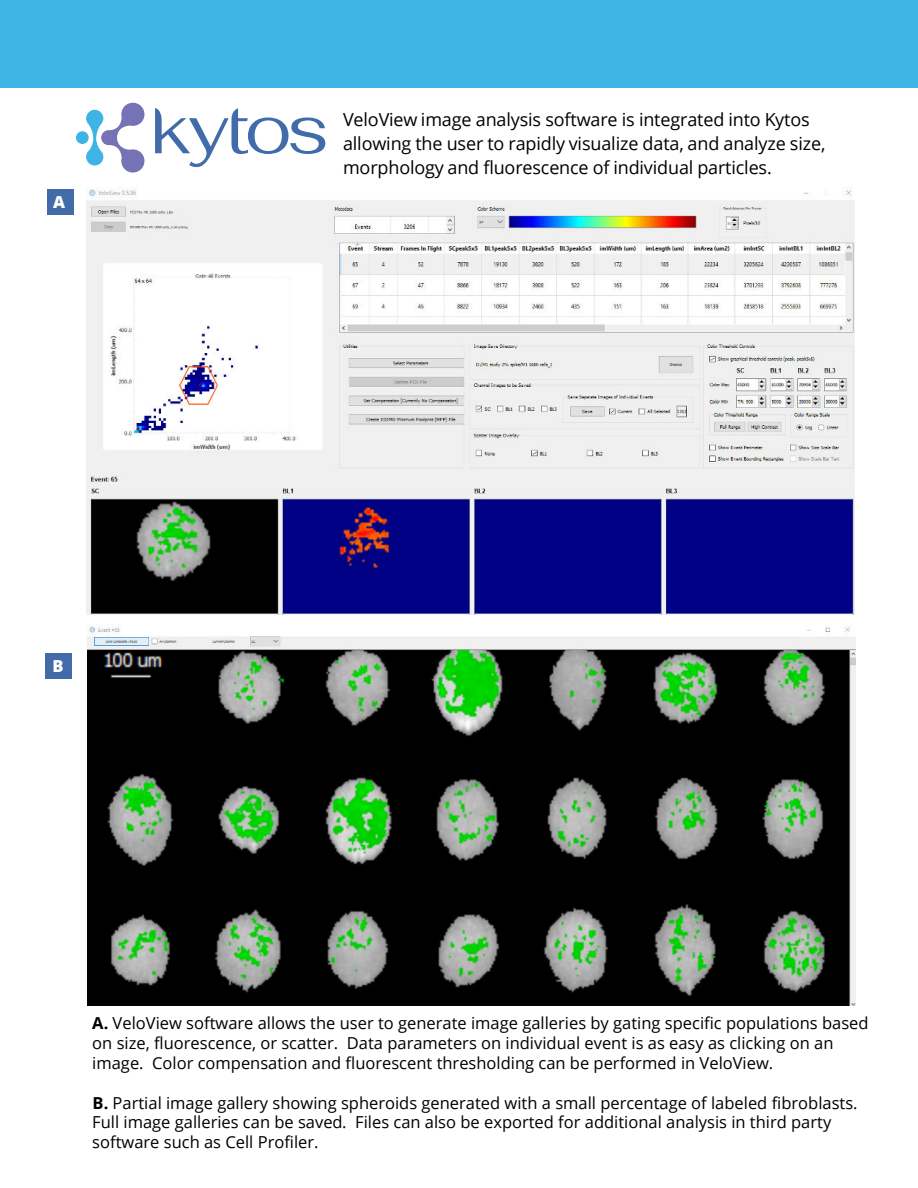
<style>
.page{position:relative;width:918px;height:1188px;background:#fff}
.page>*{position:absolute;margin:0;border:0;box-sizing:border-box;transform-origin:0 0}
.t1{font:18px/24.2px "Open Sans";letter-spacing:-.01em;color:#000}
.t2{font:16.5px/19.8px "Open Sans";color:#000}
.t3{font:800 16.5px "Open Sans";color:#fff}
.s1{font-weight:700}
</style>
<div class="page">
<svg style="left:817px;top:1005px;width:35px;height:1px"></svg>
<svg style="left:750px;top:1005px;width:35px;height:1px"></svg>
<svg style="left:86px;top:102px;width:59px;height:71px"></svg>
<div style="left:76px;top:131px;width:13px;height:13px;background:#3eb4e4;border-radius:50%"></div>
<svg style="left:155px;top:108px;width:170px;height:59px"></svg>
<div style="left:45px;top:653px;width:27px;height:26px;background:#426baa"></div>
<div style="left:47px;top:189px;width:27px;height:26px;background:#426baa"></div>
<img style="left:87px;top:188px;width:768px;height:426px">
<img style="left:88px;top:626px;width:768px;height:379px">
<div style="left:0;top:1px;width:918px;height:86px;background:#3eb4e4"></div>
<p class="t3" style="left:53px;top:193px;width:13px">A</p>
<p class="t1" style="left:343px;top:107px;width:484px">VeloView image analysis software is integrated into Kytos allowing the user to rapidly visualize data, and analyze size, morphology and fluorescence of individual particles.</p>
<p class="t3" style="left:52px;top:657px;width:13px">B</p>
<p class="t2" style="left:92px;top:1013px;width:778px"><span class="s1">A.</span> VeloView software allows the user to generate image galleries by gating specific populations based on size, fluorescence, or scatter. Data parameters on individual event is as easy as clicking on an image. Color compensation and fluorescent thresholding can be performed in VeloView.</p>
<p class="t2" style="left:92px;top:1092px;width:767px"><span class="s1">B.</span> Partial image gallery showing spheroids generated with a small percentage of labeled fibroblasts.<br>Full image galleries can be saved. Files can also be exported for additional analysis in third party software such as Cell Profiler.</p>
</div>
